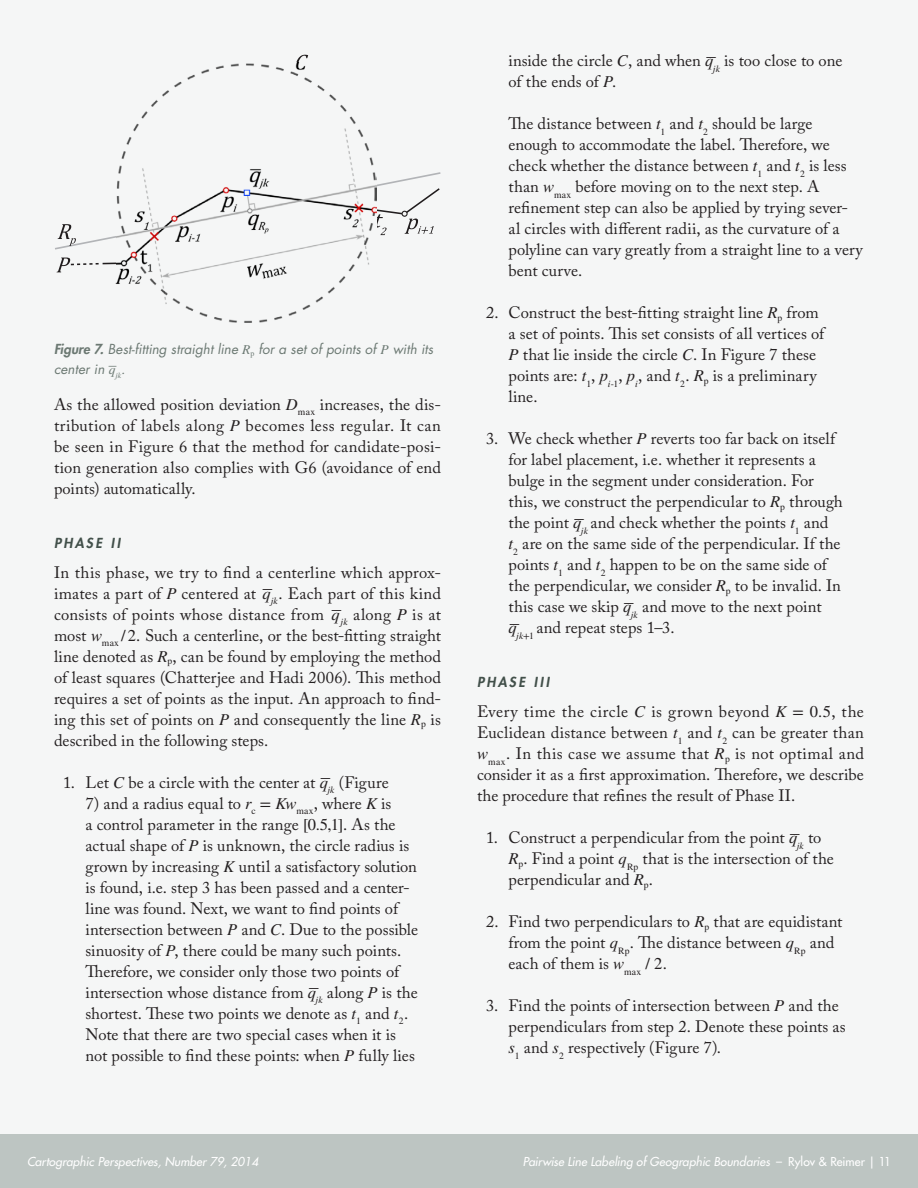
<style>
.page{position:relative;width:918px;height:1188px;background:#fff}
.page>*{position:absolute;margin:0;border:0;box-sizing:border-box;transform-origin:0 0}
.Main_Body_Text{font:16.5px/21px "Adobe Caslon Pro";letter-spacing:.01em;color:#231f20}
.Figure_Caption{font:italic 13.5px/19.5px "Futura Std";letter-spacing:.005em;color:#6c7973}
.Lesser_Header{font:italic 800 13.5px "Futura Std";letter-spacing:.175em;color:#42504a}
.t1{font:italic 500 12px "Futura Std";color:#fff}
.s1{font-weight:800}
.s2{font-family:"STIX General"}
.s3{font-family:"STIX General";font-style:normal}
.s4{font-family:"STIX General";font-style:italic}
.s5{font-style:normal}
</style>
<div class="page">
<div style="left:0;top:1134px;width:918px;height:54px;background:#bdc5c2"></div>
<div style="left:0;top:0;width:918px;height:1134px;background:#f5f6f6"></div>
<svg style="left:296px;top:55px;width:12px;height:7px"></svg>
<svg style="left:55px;top:172px;width:386px;height:112px"></svg>
<img style="left:116px;top:62px;width:260px;height:261px">
<p class="Figure_Caption" style="left:54px;top:339px;width:381px"><span class="s1">Figure 7.</span> Best-fitting straight line <span class="s2">R</span><sub>p</sub> for a set of points of <span class="s2">P</span> with its center in <span class="s3">¯</span><span class="s2">q</span><sub>jk</sub>.</p>
<p class="Main_Body_Text" style="left:54px;top:394px;width:389px;text-align:justify">As the allowed position deviation <span class="s4">D</span><sub>max</sub> increases, the dis&shy;tribution of labels along <span class="s4">P</span> becomes less regular. It can be seen in Figure 6 that the method for candidate-posi&shy;tion generation also complies with G6 (avoidance of end points) automatically.</p>
<p class="Lesser_Header" style="left:54px;top:534px;width:68px">PHASE II</p>
<p class="Main_Body_Text" style="left:54px;top:562px;width:389px;text-align:justify">In this phase, we try to find a centerline which approx&shy;imates a part of <span class="s4">P</span> centered at <span class="s4">q</span><span class="s2">¯</span><sub>jk</sub>. Each part of this kind consists of points whose distance from <span class="s2">¯</span><span class="s4">q</span><sub>jk</sub> along <span class="s4">P</span> is at most <span class="s4">w</span><sub>max</sub> <span class="s2">/ 2</span>. Such a centerline, or the best-fitting straight line denoted as <span class="s4">R</span><sub>p</sub>, can be found by employing the method of least squares (Chatterjee and Hadi 2006). This method requires a set of points as the input. An approach to find&shy;ing this set of points on <span class="s4">P</span> and consequently the line <span class="s4">R</span><sub>p</sub> is described in the following steps.</p>
<p class="Main_Body_Text" style="left:63px;top:772px;width:327px">1. Let <span class="s4">C</span> be a circle with the center at <span class="s4">q</span><span class="s2">¯</span><sub>jk</sub> (Figure</p>
<p class="Main_Body_Text" style="left:86px;top:793px;width:334px">7) and a radius equal to <span class="s4">r</span><sub>c</sub> <span class="s2">=</span> <span class="s4">Kw</span><sub>max</sub>, where <span class="s4">K</span> is<br>a control parameter in the range <span class="s2">[0.5,1]</span>. As the actual shape of <span class="s4">P</span> is unknown, the circle radius is grown by increasing <span class="s4">K</span> until a satisfactory solution is found, i.e. step 3 has been passed and a center&shy;line was found. Next, we want to find points of intersection between <span class="s4">P</span> and <span class="s4">C</span>. Due to the possible sinuosity of <span class="s4">P</span>, there could be many such points.<br>Therefore, we consider only those two points of intersection whose distance from <span class="s4">q</span><span class="s2">¯</span><sub>jk</sub> along <span class="s4">P</span> is the shortest. These two points we denote as <span class="s4">t</span><sub>1</sub> and <span class="s4">t</span><sub>2</sub>.<br>Note that there are two special cases when it is not possible to find these points: when <span class="s4">P</span> fully lies</p>
<p class="Main_Body_Text" style="left:508px;top:50px;width:335px">inside the circle <span class="s4">C</span>, and when <span class="s4">q</span><span class="s2">¯</span><sub>jk</sub> is too close to one of the ends of <span class="s4">P</span>.</p>
<p class="Main_Body_Text" style="left:508px;top:113px;width:356px">The distance between <span class="s4">t</span><sub>1</sub> and <span class="s4">t</span><sub>2</sub> should be large enough to accommodate the label. Therefore, we check whether the distance between <span class="s4">t</span><sub>1</sub> and <span class="s4">t</span><sub>2</sub> is less than <span class="s4">w</span><sub>max</sub> before moving on to the next step. A refinement step can also be applied by trying sever&shy;al circles with different radii, as the curvature of a polyline can vary greatly from a straight line to a very bent curve.</p>
<p class="Main_Body_Text" style="left:508px;top:302px;width:319px;text-indent:-22px">2. Construct the best-fitting straight line <span class="s4">R</span><sub>p</sub> from a set of points. This set consists of all vertices of <span class="s4">P</span> that lie inside the circle <span class="s4">C</span>. In Figure 7 these points are: <span class="s4">t</span><sub>1</sub>, <span class="s4">p</span><sub>i</sub><sub>-1</sub>, <span class="s4">p</span><sub>i</sub>, and <span class="s4">t</span><sub>2</sub>. <span class="s4">R</span><sub>p</sub> is a preliminary line.</p>
<p class="Main_Body_Text" style="left:508px;top:428px;width:336px;text-indent:-22px">3. We check whether <span class="s4">P</span> reverts too far back on itself for label placement, i.e. whether it represents a bulge in the segment under consideration. For this, we construct the perpendicular to <span class="s4">R</span><sub>p</sub> through the point <span class="s4">q</span><span class="s2">¯</span><sub>jk</sub> and check whether the points <span class="s4">t</span><sub>1</sub> and<br><span class="s4">t</span><sub>2</sub> are on the same side of the perpendicular. If the points <span class="s4">t</span><sub>1</sub> and <span class="s4">t</span><sub>2</sub> happen to be on the same side of the perpendicular, we consider <span class="s4">R</span><sub>p</sub> to be invalid. In this case we skip <span class="s4">q</span><span class="s2">¯</span><sub>jk</sub> and move to the next point <span class="s4">q</span><span class="s2">¯</span><sub>jk</sub><sub>+1</sub> and repeat steps 1–3.</p>
<p class="Lesser_Header" style="left:477px;top:674px;width:74px">PHASE III</p>
<p class="Main_Body_Text" style="left:477px;top:701px;width:389px;text-align:justify">Every time the circle <span class="s4">C</span> is grown beyond <span class="s4">K</span> <span class="s2">= 0.5</span>, the Euclidean distance between <span class="s4">t</span><sub>1</sub> and <span class="s4">t</span><sub>2</sub> can be greater than <span class="s4">w</span><sub>max</sub>. In this case we assume that <span class="s4">R</span><sub>p</sub> is not optimal and consider it as a first approximation. Therefore, we describe the procedure that refines the result of Phase II.</p>
<p class="Main_Body_Text" style="left:509px;top:827px;width:327px;text-indent:-22px">1. Construct a perpendicular from the point <span class="s4">q</span><span class="s2">¯</span><sub>jk</sub> to<br><span class="s4">R</span><sub>p</sub>. Find a point <span class="s4">q</span><sub>Rp</sub> that is the intersection of the perpendicular and <span class="s4">R</span><sub>p</sub>.</p>
<p class="Main_Body_Text" style="left:509px;top:911px;width:336px;text-indent:-22px">2. Find two perpendiculars to <span class="s4">R</span><sub>p</sub> that are equidistant from the point <span class="s4">q</span><sub>Rp</sub>. The distance between <span class="s4">q</span><sub>Rp</sub> and each of them is <span class="s4">w</span><sub>max</sub> <span class="s2">/ 2</span>.</p>
<p class="Main_Body_Text" style="left:509px;top:995px;width:339px;text-indent:-22px">3. Find the points of intersection between <span class="s4">P</span> and the perpendiculars from step 2. Denote these points as <span class="s4">s</span><sub>1</sub> and <span class="s4">s</span><sub>2</sub> respectively (Figure 7).</p>
<p class="t1" style="left:27px;top:1154px;width:233px">Cartographic Perspectives, Number 79, 2014</p>
<p class="t1" style="left:523px;top:1154px;width:370px">Pairwise Line Labeling of Geographic Boundaries <span class="s5">– Rylov &amp; Reimer | 11</span></p>
</div>
